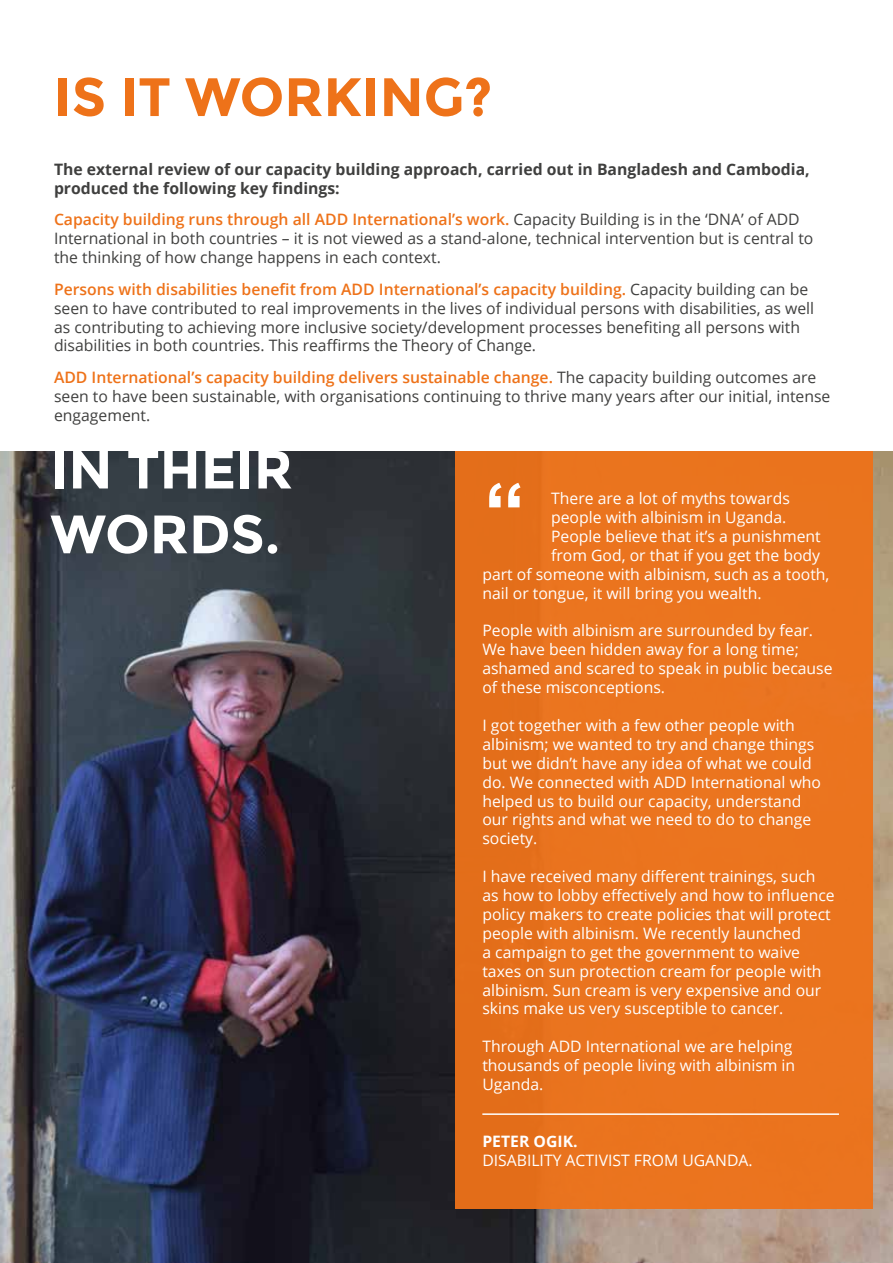
<style>
.page{position:relative;width:893px;height:1263px;background:#fff}
.page>*{position:absolute;margin:0;border:0;box-sizing:border-box;transform-origin:0 0}
.t1{font:700 82.95px "Arial";color:#fff}
.t2{font:700 54px/64.8px "Montserrat";color:#fff}
.t3{font:700 54px "Montserrat";color:#ee7219}
.t4{font:15.75px/18.9px "Open Sans";color:#fff}
.t5{font:15.75px/18.9px "Open Sans";color:#3f3f3e}
.t6{font:700 15.75px/18.9px "Open Sans";color:#3f3f3e}
.t7{font:700 15.75px "Open Sans";color:#fff}
.s1{font-weight:600;color:#ee7219}
</style>
<div class="page">
<img style="left:0;top:452px;width:893px;height:811px">
<div style="left:455px;top:452px;width:418px;height:757px;background:#ee7219"></div>
<hr style="left:482px;top:1113px;width:357px;height:2px;background:#fff">
<h2 class="t3" style="left:54px;top:65px;width:440px">IS IT WORKING?</h2>
<p class="t6" style="left:54px;top:159px;width:757px">The external review of our capacity building approach, carried out in Bangladesh and Cambodia, produced the following key findings:</p>
<p class="t5" style="left:54px;top:210px;width:761px"><span class="s1">Capacity building runs through all ADD International’s work.</span> Capacity Building is in the ‘DNA’ of ADD<br>International in both countries – it is not viewed as a stand-alone, technical intervention but is central to the thinking of how change happens in each context.</p>
<p class="t5" style="left:54px;top:279px;width:762px"><span class="s1">Persons with disabilities benefit from ADD International’s capacity building.</span> Capacity building can be seen to have contributed to real improvements in the lives of individual persons with disabilities, as well as contributing to achieving more inclusive society/development processes benefiting all persons with disabilities in both countries. This reaffirms the Theory of Change.</p>
<p class="t5" style="left:54px;top:367px;width:778px"><span class="s1">ADD International’s capacity building delivers sustainable change.</span> The capacity building outcomes are seen to have been sustainable, with organisations continuing to thrive many years after our initial, intense engagement.</p>
<h2 class="t2" style="left:51px;top:437px;width:244px">IN THEIR<br>WORDS.</h2>
<h1 class="t1" style="left:484px;top:455px;width:43px">”</h1>
<p class="t4" style="left:551px;top:488px;width:240px">There are a lot of myths towards</p>
<p class="t4" style="left:551px;top:507px;width:237px">people with albinism in Uganda.</p>
<p class="t4" style="left:551px;top:526px;width:271px">People believe that it’s a punishment</p>
<p class="t4" style="left:551px;top:545px;width:270px">from God, or that if you get the body</p>
<p class="t4" style="left:482px;top:564px;width:349px">part of someone with albinism, such as a tooth,</p>
<p class="t4" style="left:482px;top:583px;width:281px">nail or tongue, it will bring you wealth.</p>
<p class="t4" style="left:482px;top:621px;width:352px">People with albinism are surrounded by fear.<br>We have been hidden away for a long time; ashamed and scared to speak in public because of these misconceptions.</p>
<p class="t4" style="left:482px;top:715px;width:340px">I got together with a few other people with albinism; we wanted to try and change things but we didn’t have any idea of what we could do. We connected with ADD International who helped us to build our capacity, understand our rights and what we need to do to change society.</p>
<p class="t4" style="left:482px;top:866px;width:354px">I have received many different trainings, such as how to lobby effectively and how to influence policy makers to create policies that will protect people with albinism. We recently launched<br>a campaign to get the government to waive taxes on sun protection cream for people with albinism. Sun cream is very expensive and our skins make us very susceptible to cancer.</p>
<p class="t4" style="left:482px;top:1037px;width:314px">Through ADD International we are helping thousands of people living with albinism in<br>Uganda.</p>
<p class="t7" style="left:482px;top:1130px;width:97px">PETER OGIK.</p>
<p class="t4" style="left:482px;top:1150px;width:272px">DISABILITY ACTIVIST FROM UGANDA.</p>
</div>
